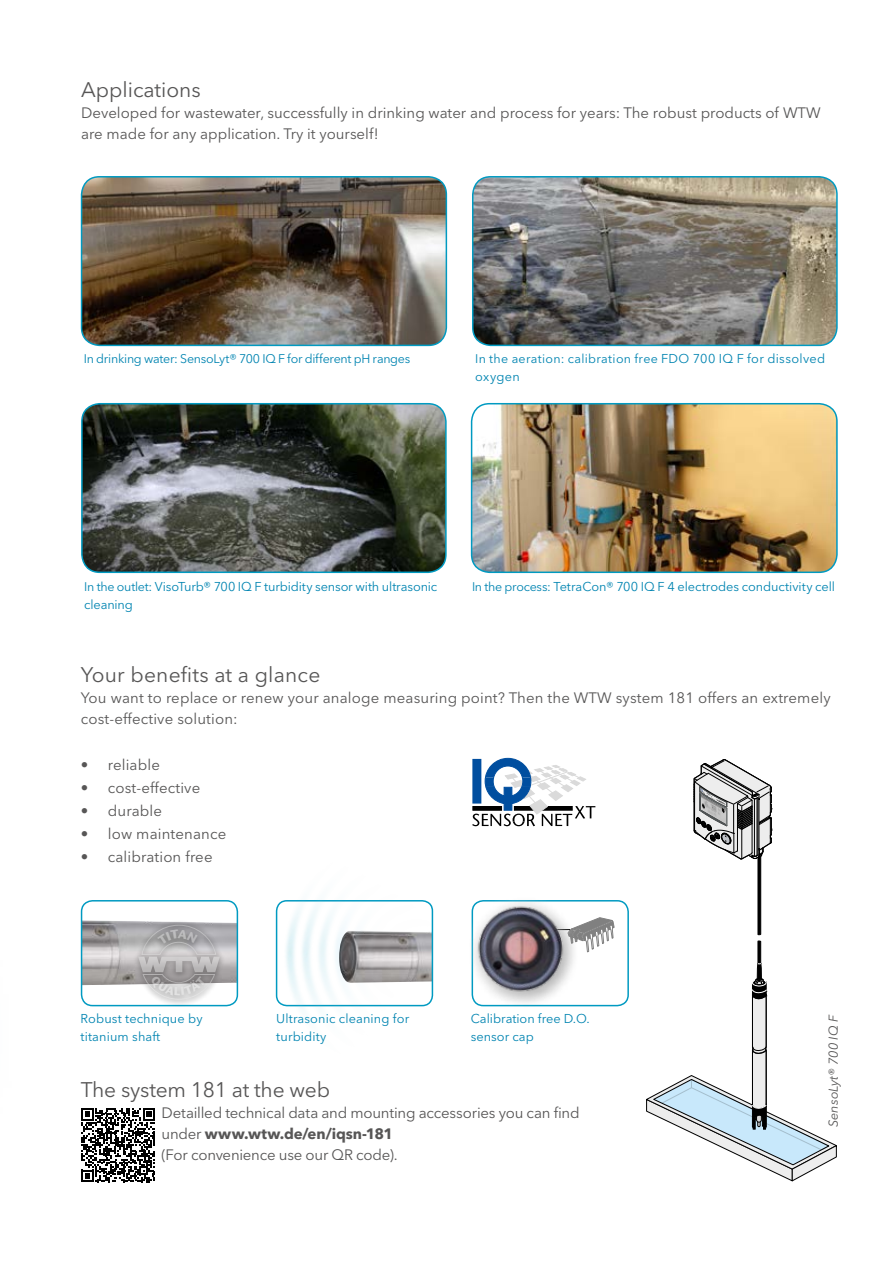
<style>
.page{position:relative;width:893px;height:1263px;background:#fff}
.page>*{position:absolute;margin:0;border:0;box-sizing:border-box;transform-origin:0 0}
.t1{font:21px "Avenir Next LT Pro";color:#575656}
.t2{font:15px/21px "Avenir Next LT Pro";color:#575656}
.t3{font:12.75px/18px "Avenir Next LT Pro";color:#0084b1}
.t4{font:italic 12.75px "Avenir Next LT Pro";color:#575656}
.t5{font:12.45px "Avenir Next LT Pro";letter-spacing:-.015em;color:#0084b1}
.t6{font:12.45px "Avenir Next LT Pro";letter-spacing:.025em;color:#0084b1}
.s1{font-size:12.75px}
.s2{font-size:12.45px}
.s3{font-weight:700}
</style>
<div class="page">
<svg style="left:81px;top:1108px;width:74px;height:74px"></svg>
<svg style="left:646px;top:759px;width:191px;height:423px"></svg>
<div style="left:472px;top:900px;width:157px;height:106px;border:2px solid #009ac1;border-radius:11px"></div>
<svg style="left:580px;top:918px;width:34px;height:34px"></svg>
<div style="left:461px;top:889px;width:119px;height:120px;background:#fff;opacity:.75"></div>
<img style="left:473px;top:889px;width:105px;height:111px">
<img style="left:204px;top:889px;width:267px;height:120px">
<img style="left:84px;top:920px;width:151px;height:65px">
<div style="left:81px;top:900px;width:157px;height:106px;border:2px solid #009ac1;border-radius:11px"></div>
<div style="left:132px;top:918px;width:94px;height:88px;background:#000;opacity:.5"></div>
<img style="left:82px;top:404px;width:364px;height:168px">
<div style="left:81px;top:403px;width:366px;height:170px;border:2px solid #009ac1;border-radius:18px"></div>
<img style="left:473px;top:177px;width:364px;height:168px">
<div style="left:472px;top:176px;width:366px;height:170px;border:2px solid #009ac1;border-radius:18px"></div>
<img style="left:472px;top:404px;width:365px;height:168px">
<div style="left:471px;top:403px;width:367px;height:170px;border:2px solid #009ac1;border-radius:18px"></div>
<img style="left:82px;top:177px;width:364px;height:168px">
<div style="left:81px;top:176px;width:366px;height:170px;border:2px solid #009ac1;border-radius:18px"></div>
<svg style="left:472px;top:758px;width:123px;height:68px"></svg>
<svg style="left:138px;top:924px;width:82px;height:76px"></svg>
<h1 class="t1" style="left:81px;top:77px;width:121px">Applications</h1>
<p class="t2" style="left:81px;top:102px;width:741px">Developed for wastewater, successfully in drinking water and process for years: The robust products of WTW are made for any application. Try it yourself!</p>
<p class="t5" style="left:84px;top:351px;width:328px">In drinking water: SensoLyt® 700 IQ F for different pH ranges</p>
<p class="t6" style="left:475px;top:352px;width:352px">In the aeration: calibration free <span class="s1">FDO 700 IQ F for dissolved</span></p>
<p class="t3" style="left:475px;top:368px;width:46px">oxygen</p>
<p class="t3" style="left:84px;top:578px;width:354px"><span class="s2">In the outlet:</span> VisoTurb® 700 IQ F turbidity sensor with ultrasonic</p>
<p class="t3" style="left:472px;top:578px;width:364px"><span class="s2">In the process:</span> TetraCon® 700 IQ F 4 electrodes conductivity cell</p>
<p class="t3" style="left:84px;top:596px;width:50px">cleaning</p>
<h1 class="t1" style="left:81px;top:662px;width:241px">Your benefits at a glance</h1>
<p class="t2" style="left:81px;top:687px;width:751px">You want to replace or renew your analoge measuring point? Then the WTW system 181 offers an extremely cost-effective solution:</p>
<p class="t2" style="left:81px;top:754px;width:81px">• reliable</p>
<p class="t2" style="left:81px;top:777px;width:121px">• cost-effective</p>
<p class="t2" style="left:81px;top:800px;width:83px">• durable</p>
<p class="t2" style="left:81px;top:823px;width:147px">• low maintenance</p>
<p class="t2" style="left:81px;top:846px;width:133px">• calibration free</p>
<p class="t3" style="left:81px;top:1010px;width:124px">Robust technique by titanium shaft</p>
<p class="t3" style="left:471px;top:1010px;width:120px">Calibration free D.O. sensor cap</p>
<p class="t3" style="left:276px;top:1010px;width:134px">Ultrasonic cleaning for turbidity</p>
<h1 class="t1" style="left:81px;top:1077px;width:251px">The system 181 at the web</h1>
<p class="t2" style="left:162px;top:1102px;width:420px">Detailled technical data and mounting accessories you can find under <span class="s3">www.wtw.de/en/iqsn-181<br></span>(For convenience use our QR code).</p>
<p class="t4" style="left:826px;top:1127px;width:113px;rotate:-90deg">SensoLyt® 700 IQ F</p>
</div>
